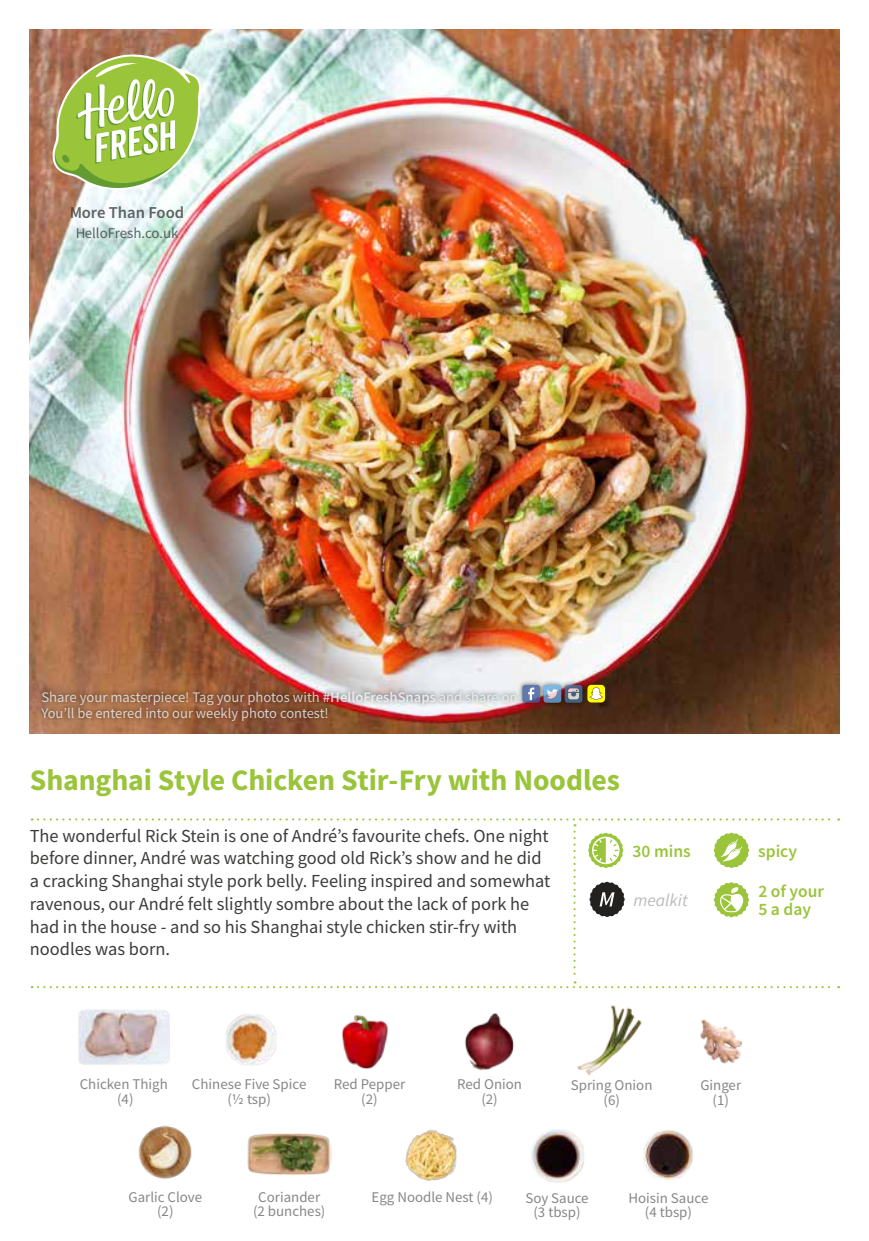
<style>
.page{position:relative;width:869px;height:1241px;background:#fff}
.page>*{position:absolute;margin:0;border:0;box-sizing:border-box;transform-origin:0 0}
.t1{font:700 29.75px "Source Sans Pro";letter-spacing:-.005em;color:#9ac43a}
.t2{font:18.38px/22.8px "Source Sans Pro";color:#3c3c3b}
.t3{font:600 17.5px/18.6px "Source Sans Pro";color:#9ac43a}
.t4{font:italic 17.5px "Source Sans Pro";color:#bcbcbc}
.t5{font:600 16.62px "Source Sans Pro";color:#3c3c3b}
.t6{font:14.88px/14.5px "Source Sans Pro";color:#878787;text-align:center}
.t7{font:14.88px "Source Sans Pro";color:#3c3c3b}
.t8{font:14.53px/16.4px "Source Sans Pro";color:#ededed}
.s1{font-weight:600}
</style>
<div class="page">
<img style="left:30px;top:30px;width:808px;height:703px">
<div style="left:37px;top:679px;width:550px;height:46px;background:#000;opacity:.75"></div>
<svg style="left:522px;top:685px;width:18px;height:17px"></svg>
<svg style="left:528px;top:687px;width:6px;height:13px"></svg>
<svg style="left:564px;top:685px;width:18px;height:17px"></svg>
<svg style="left:568px;top:688px;width:10px;height:11px"></svg>
<svg style="left:543px;top:685px;width:18px;height:17px"></svg>
<svg style="left:546px;top:689px;width:12px;height:9px"></svg>
<svg style="left:587px;top:684px;width:17px;height:18px"></svg>
<svg style="left:48px;top:54px;width:153px;height:147px"></svg>
<img style="left:225px;top:1014px;width:52px;height:52px">
<img style="left:465px;top:1013px;width:49px;height:57px">
<img style="left:577px;top:1005px;width:65px;height:71px">
<img style="left:700px;top:1019px;width:42px;height:45px">
<img style="left:405px;top:1129px;width:52px;height:52px">
<img style="left:531px;top:1129px;width:54px;height:54px">
<img style="left:247px;top:1133px;width:85px;height:42px">
<img style="left:643px;top:1130px;width:50px;height:50px">
<img style="left:341px;top:1015px;width:48px;height:54px">
<img style="left:138px;top:1125px;width:54px;height:54px">
<svg style="left:32px;top:818px;width:806px;height:170px"></svg>
<img style="left:78px;top:1009px;width:92px;height:56px">
<p class="t5" style="left:69px;top:201px;width:116px">More Than Food</p>
<p class="t7" style="left:75px;top:224px;width:105px">HelloFresh.co.uk</p>
<p class="t8" style="left:41px;top:688px;width:477px">Share your masterpiece! Tag your photos with <span class="s1">#HelloFreshSnaps</span> and share on<br>You’ll be entered into our weekly photo contest!</p>
<h1 class="t1" style="left:30px;top:760px;width:591px">Shanghai Style Chicken Stir-Fry with Noodles</h1>
<p class="t2" style="left:30px;top:823px;width:522px">The wonderful Rick Stein is one of André’s favourite chefs. One night before dinner, André was watching good old Rick’s show and he did a cracking Shanghai style pork belly. Feeling inspired and somewhat ravenous, our André felt slightly sombre about the lack of pork he had in the house - and so his Shanghai style chicken stir-fry with noodles was born.</p>
<p class="t3" style="left:632px;top:841px;width:60px">30 mins</p>
<p class="t3" style="left:757px;top:841px;width:40px">spicy</p>
<p class="t3" style="left:758px;top:881px;width:67px">2 of your<br>5 a day</p>
<p class="t4" style="left:633px;top:888px;width:56px">mealkit</p>
<p class="t6" style="left:80px;top:1076px;width:89px">Chicken Thigh (4)</p>
<p class="t6" style="left:192px;top:1076px;width:116px">Chinese Five Spice (½ tsp)</p>
<p class="t6" style="left:333px;top:1076px;width:73px">Red Pepper (2)</p>
<p class="t6" style="left:457px;top:1076px;width:66px">Red Onion (2)</p>
<p class="t6" style="left:570px;top:1077px;width:83px">Spring Onion (6)</p>
<p class="t6" style="left:700px;top:1077px;width:42px">Ginger (1)</p>
<p class="t6" style="left:128px;top:1189px;width:75px">Garlic Clove</p>
<p class="t6" style="left:371px;top:1189px;width:123px">Egg Noodle Nest (4)</p>
<p class="t6" style="left:157px;top:1203px;width:18px">(2)</p>
<p class="t6" style="left:253px;top:1189px;width:74px">Coriander (2 bunches)</p>
<p class="t6" style="left:525px;top:1190px;width:65px">Soy Sauce (3 tbsp)</p>
<p class="t6" style="left:628px;top:1190px;width:81px">Hoisin Sauce (4 tbsp)</p>
</div>
